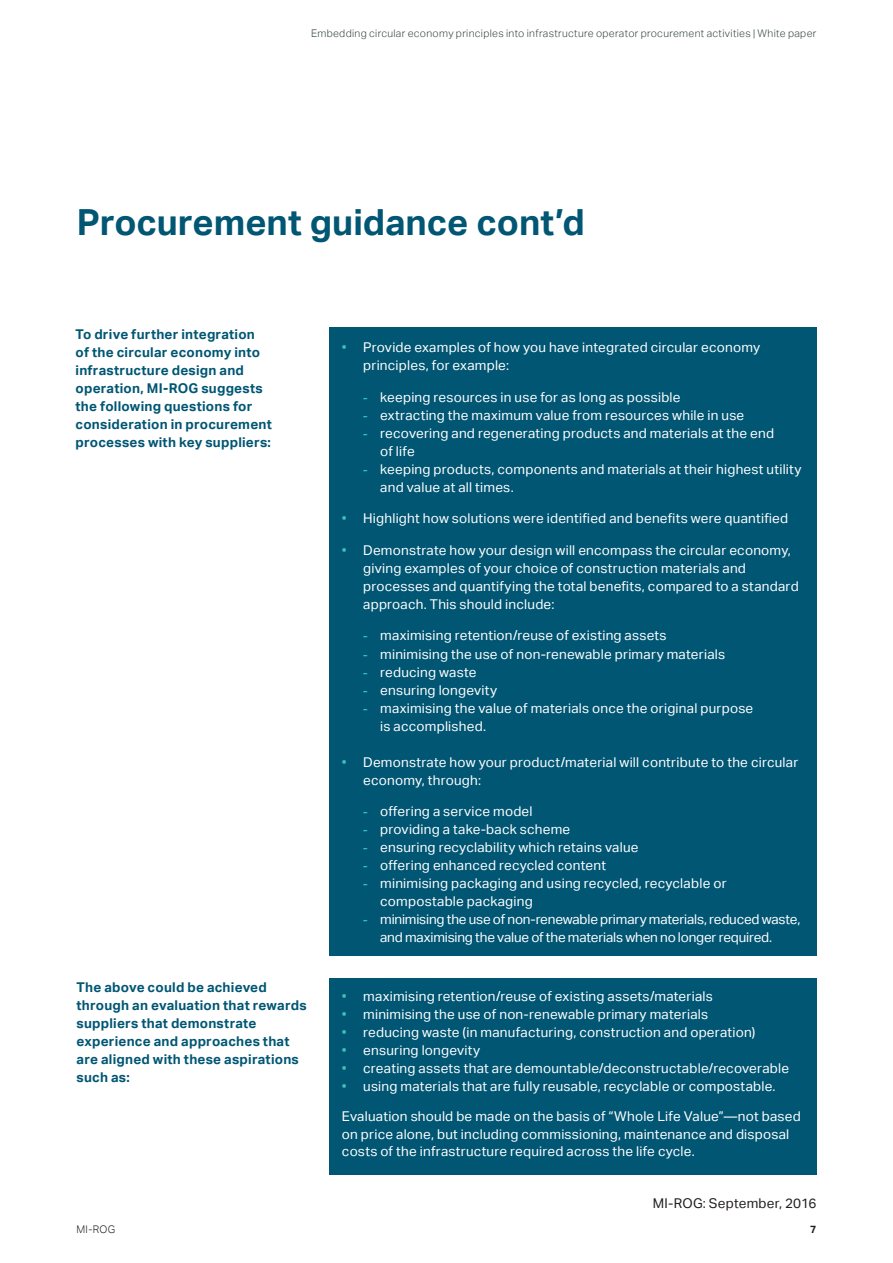
<style>
.page{position:relative;width:893px;height:1263px;background:#fff}
.page>*{position:absolute;margin:0;border:0;box-sizing:border-box;transform-origin:0 0}
.t1{font:700 36px "AECOM Sans";color:#005673}
.t2{font:13.5px/18px "AECOM Sans";letter-spacing:.015em;color:#fff}
.t3{font:700 13.5px/18px "AECOM Sans";letter-spacing:.015em;color:#005673}
.t4{font:13.5px/18px "AECOM Sans";letter-spacing:-.01em;color:#fff}
.t5{font:13.5px "AECOM Sans";letter-spacing:.015em;color:#231f20}
.t6{font:300 10.5px "AECOM Sans";letter-spacing:.03em;color:#334844}
.t7{font:300 10.5px "AECOM Sans";color:#231f20}
.t8{font:700 10.5px "AECOM Sans";color:#231f20}
.s1{color:#3dbfb9}
.s2{font-family:"Arial";color:#3dbfb9}
</style>
<div class="page">
<div style="left:329px;top:328px;width:487px;height:628px;background:#005673"></div>
<div style="left:329px;top:978px;width:487px;height:197px;background:#005673"></div>
<p class="t6" style="left:311px;top:29px;width:507px">Embedding circular economy principles into infrastructure operator procurement activities | White paper</p>
<h1 class="t1" style="left:77px;top:208px;width:510px">Procurement guidance cont’d</h1>
<p class="t3" style="left:76px;top:325px;width:198px">To drive further integration of the circular economy into infrastructure design and operation, MI-ROG suggests the following questions for consideration in procurement processes with key suppliers:</p>
<p class="t2" style="left:363px;top:340px;width:398px;text-indent:-21px"><span class="s1">•</span> Provide examples of how you have integrated circular economy principles, for example:</p>
<p class="t2" style="left:363px;top:389px;width:319px"><span class="s2">-</span> keeping resources in use for as long as possible</p>
<p class="t2" style="left:363px;top:407px;width:383px"><span class="s2">-</span> extracting the maximum value from resources while in use</p>
<p class="t2" style="left:380px;top:425px;width:395px;text-indent:-17px"><span class="s2">-</span> recovering and regenerating products and materials at the end of life</p>
<p class="t2" style="left:380px;top:461px;width:423px;text-indent:-17px"><span class="s2">-</span> keeping products, components and materials at their highest utility and value at all times.</p>
<p class="t2" style="left:342px;top:510px;width:448px"><span class="s1">•</span> Highlight how solutions were identified and benefits were quantified</p>
<p class="t2" style="left:363px;top:542px;width:437px;text-indent:-21px"><span class="s1">•</span> Demonstrate how your design will encompass the circular economy, giving examples of your choice of construction materials and processes and quantifying the total benefits, compared to a standard approach. This should include:</p>
<p class="t2" style="left:363px;top:628px;width:305px"><span class="s2">-</span> maximising retention/reuse of existing assets</p>
<p class="t2" style="left:363px;top:646px;width:364px"><span class="s2">-</span> minimising the use of non-renewable primary materials</p>
<p class="t2" style="left:363px;top:664px;width:115px"><span class="s2">-</span> reducing waste</p>
<p class="t2" style="left:363px;top:682px;width:136px"><span class="s2">-</span> ensuring longevity</p>
<p class="t2" style="left:380px;top:700px;width:375px;text-indent:-17px"><span class="s2">-</span> maximising the value of materials once the original purpose is accomplished.</p>
<p class="t2" style="left:363px;top:754px;width:437px;text-indent:-21px"><span class="s1">•</span> Demonstrate how your product/material will contribute to the circular economy, through:</p>
<p class="t2" style="left:363px;top:802px;width:171px"><span class="s2">-</span> offering a service model</p>
<p class="t2" style="left:363px;top:821px;width:209px"><span class="s2">-</span> providing a take-back scheme</p>
<p class="t2" style="left:363px;top:839px;width:277px"><span class="s2">-</span> ensuring recyclability which retains value</p>
<p class="t2" style="left:363px;top:856px;width:244px"><span class="s2">-</span> offering enhanced recycled content</p>
<p class="t2" style="left:380px;top:875px;width:348px;text-indent:-17px"><span class="s2">-</span> minimising packaging and using recycled, recyclable or compostable packaging</p>
<p class="t4" style="left:380px;top:911px;width:422px;text-indent:-17px"><span class="s2">-</span> minimising the use of non-renewable primary materials, reduced waste, and maximising the value of the materials when no longer required.</p>
<p class="t3" style="left:77px;top:978px;width:232px">The above could be achieved through an evaluation that rewards suppliers that demonstrate experience and approaches that are aligned with these aspirations such as:</p>
<p class="t2" style="left:342px;top:988px;width:372px"><span class="s1">•</span> maximising retention/reuse of existing assets/materials</p>
<p class="t2" style="left:342px;top:1006px;width:368px"><span class="s1">•</span> minimising the use of non-renewable primary materials</p>
<p class="t2" style="left:342px;top:1024px;width:415px"><span class="s1">•</span> reducing waste (in manufacturing, construction and operation)</p>
<p class="t2" style="left:342px;top:1042px;width:140px"><span class="s1">•</span> ensuring longevity</p>
<p class="t2" style="left:342px;top:1060px;width:449px"><span class="s1">•</span> creating assets that are demountable/deconstructable/recoverable</p>
<p class="t2" style="left:342px;top:1078px;width:435px"><span class="s1">•</span> using materials that are fully reusable, recyclable or compostable.</p>
<p class="t2" style="left:342px;top:1109px;width:460px;line-height:17.2px">Evaluation should be made on the basis of “Whole Life Value”—not based on price alone, but including commissioning, maintenance and disposal costs of the infrastructure required across the life cycle.</p>
<p class="t5" style="left:653px;top:1197px;width:165px">MI-ROG: September, 2016</p>
<p class="t7" style="left:77px;top:1225px;width:40px">MI-ROG</p>
<p class="t8" style="left:810px;top:1225px;width:8px">7</p>
</div>
